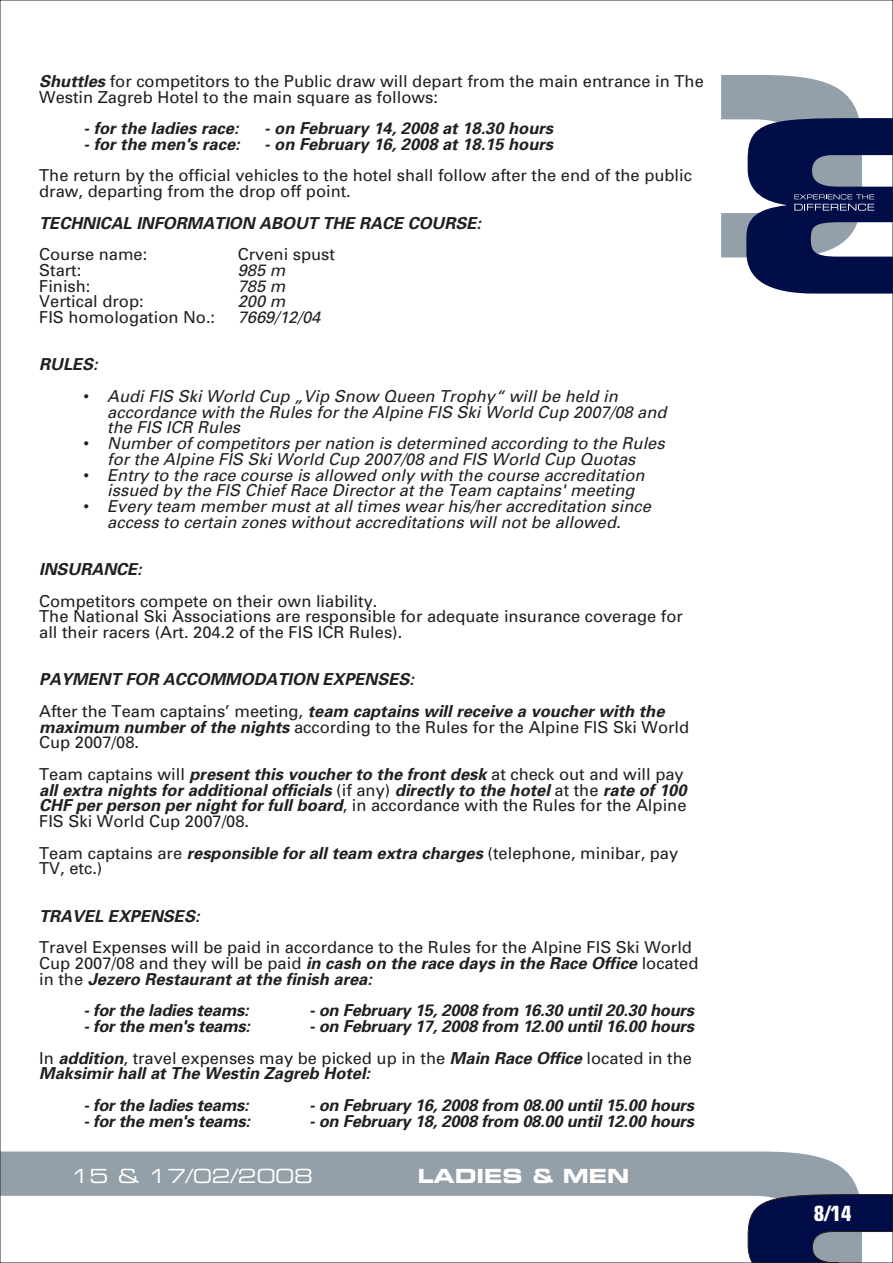
<style>
.page{position:relative;width:893px;height:1263px;background:#fff}
.page>*{position:absolute;margin:0;border:0;box-sizing:border-box;transform-origin:0 0}
.t1{font:700 condensed 21px "Eurostile";color:#fff}
.t2{font:19.5px "Eurostile Roman Extended Two";color:#fff}
.t3{font:19.5px "Eurostile Bold Extended Two";color:#fff}
.t4{font:italic 700 16.5px/15.8px "Univers";color:#231f20}
.t5{font:16.5px/15.8px "Univers";color:#231f20}
.t6{font:italic 16.5px/15.8px "Univers";color:#231f20}
.s1{font-weight:700;font-style:italic}
.s2{font-style:normal}
.s3{font-weight:400;font-style:normal}
</style>
<div class="page">
<div style="left:2px;top:1151px;width:857px;height:45px;background:#94a0a9"></div>
<svg style="left:747px;top:1194px;width:144px;height:67px"></svg>
<svg style="left:721px;top:75px;width:170px;height:219px"></svg>
<p class="t5" style="left:39px;top:73px;width:666px"><span class="s1">Shuttles</span> for competitors to the Public draw will depart from the main entrance in The<br>Westin Zagreb Hotel to the main square as follows:</p>
<p class="t4" style="left:84px;top:120px;width:156px">- for the ladies race:</p>
<p class="t4" style="left:264px;top:120px;width:290px">- on February 14, 2008 at 18.30 hours</p>
<p class="t4" style="left:84px;top:136px;width:158px">- for the men's race:</p>
<p class="t4" style="left:264px;top:136px;width:290px">- on February 16, 2008 at 18.15 hours</p>
<p class="t5" style="left:39px;top:168px;width:654px">The return by the official vehicles to the hotel shall follow after the end of the public draw, departing from the drop off point.</p>
<p class="t4" style="left:39px;top:215px;width:443px">TECHNICAL INFORMATION ABOUT THE RACE COURSE:</p>
<p class="t5" style="left:39px;top:247px;width:110px">Course name:</p>
<p class="t5" style="left:238px;top:247px;width:99px">Crveni spust</p>
<p class="t5" style="left:39px;top:262px;width:44px">Start:</p>
<p class="t6" style="left:238px;top:262px;width:49px">985 m</p>
<p class="t5" style="left:39px;top:278px;width:53px">Finish:</p>
<p class="t6" style="left:238px;top:278px;width:49px">785 m</p>
<p class="t5" style="left:39px;top:294px;width:106px">Vertical drop:</p>
<p class="t6" style="left:238px;top:294px;width:49px">200 m</p>
<p class="t5" style="left:39px;top:310px;width:178px">FIS homologation No.:</p>
<p class="t6" style="left:238px;top:310px;width:84px">7669/12/04</p>
<p class="t4" style="left:39px;top:357px;width:60px">RULES:</p>
<p class="t6" style="left:107px;top:388px;width:561px;text-indent:-24px"><span class="s2">•</span> Audi FIS Ski World Cup „Vip Snow Queen Trophy“ will be held in accordance with the Rules for the Alpine FIS Ski World Cup 2007/08 and the FIS ICR Rules</p>
<p class="t6" style="left:84px;top:436px;width:582px;text-align:center"><span class="s2">•</span> Number of competitors per nation is determined according to the Rules for the Alpine FIS Ski World Cup 2007/08 and FIS World Cup Quotas</p>
<p class="t6" style="left:107px;top:467px;width:539px;text-indent:-24px"><span class="s2">•</span> Entry to the race course is allowed only with the course accreditation issued by the FIS Chief Race Director at the Team captains' meeting</p>
<p class="t6" style="left:84px;top:499px;width:569px;text-align:center"><span class="s2">•</span> Every team member must at all times wear his/her accreditation since access to certain zones without accreditations will not be allowed.</p>
<p class="t4" style="left:39px;top:561px;width:104px">INSURANCE:</p>
<p class="t5" style="left:39px;top:593px;width:645px">Competitors compete on their own liability.<br>The National Ski Associations are responsible for adequate insurance coverage for all their racers (Art. 204.2 of the FIS ICR Rules).</p>
<p class="t4" style="left:39px;top:664px;width:627px;line-height:31.5px">PAYMENT FOR ACCOMMODATION EXPENSES:<br><span class="s3">After the Team captains’ meeting,</span> team captains will receive a voucher with the</p>
<p class="t5" style="left:39px;top:719px;width:651px"><span class="s1">maximum number of the nights</span> according to the Rules for the Alpine FIS Ski World<br>Cup 2007/08.</p>
<p class="t4" style="left:39px;top:766px;width:649px"><span class="s3">Team captains will</span> present this voucher to the front desk <span class="s3">at check out and will pay </span>all extra nights for additional officials <span class="s3">(if any)</span> directly to the hotel <span class="s3">at the</span> rate of 100<br>CHF per person per night for full board<span class="s3">, in accordance with the Rules for the Alpine FIS Ski World Cup 2007/08.</span></p>
<p class="t5" style="left:39px;top:845px;width:641px">Team captains are <span class="s1">responsible for all team extra charges</span> (telephone, minibar, pay<br>TV, etc.)</p>
<p class="t4" style="left:39px;top:908px;width:162px">TRAVEL EXPENSES:</p>
<p class="t5" style="left:39px;top:940px;width:661px">Travel Expenses will be paid in accordance to the Rules for the Alpine FIS Ski World<br>Cup 2007/08 and they will be paid <span class="s1">in cash on the race days in the Race Office</span> located in the <span class="s1">Jezero Restaurant at the finish area:</span></p>
<p class="t4" style="left:84px;top:1002px;width:167px">- for the ladies teams:</p>
<p class="t4" style="left:309px;top:1002px;width:386px">- on February 15, 2008 from 16.30 until 20.30 hours</p>
<p class="t4" style="left:84px;top:1018px;width:168px">- for the men's teams:</p>
<p class="t4" style="left:39px;top:1010px;width:656px;line-height:31.5px;text-align:right">- on February 17, 2008 from 12.00 until 16.00 hours<br><span class="s3">In</span> addition<span class="s3">, travel expenses may be picked up in the</span> Main Race Office <span class="s3">located in the</span></p>
<p class="t4" style="left:39px;top:1065px;width:333px">Maksimir hall at The Westin Zagreb Hotel:</p>
<p class="t4" style="left:84px;top:1097px;width:167px">- for the ladies teams:</p>
<p class="t4" style="left:309px;top:1097px;width:386px">- on February 16, 2008 from 08.00 until 15.00 hours</p>
<p class="t4" style="left:84px;top:1113px;width:168px">- for the men's teams:</p>
<p class="t4" style="left:309px;top:1113px;width:386px">- on February 18, 2008 from 08.00 until 12.00 hours</p>
<p class="t2" style="left:71px;top:1163px;width:244px">15 &amp; 17/02/2008</p>
<p class="t3" style="left:418px;top:1162px;width:213px">LADIES &amp; MEN</p>
<p class="t1" style="left:814px;top:1200px;width:39px">8/14</p>
</div>
